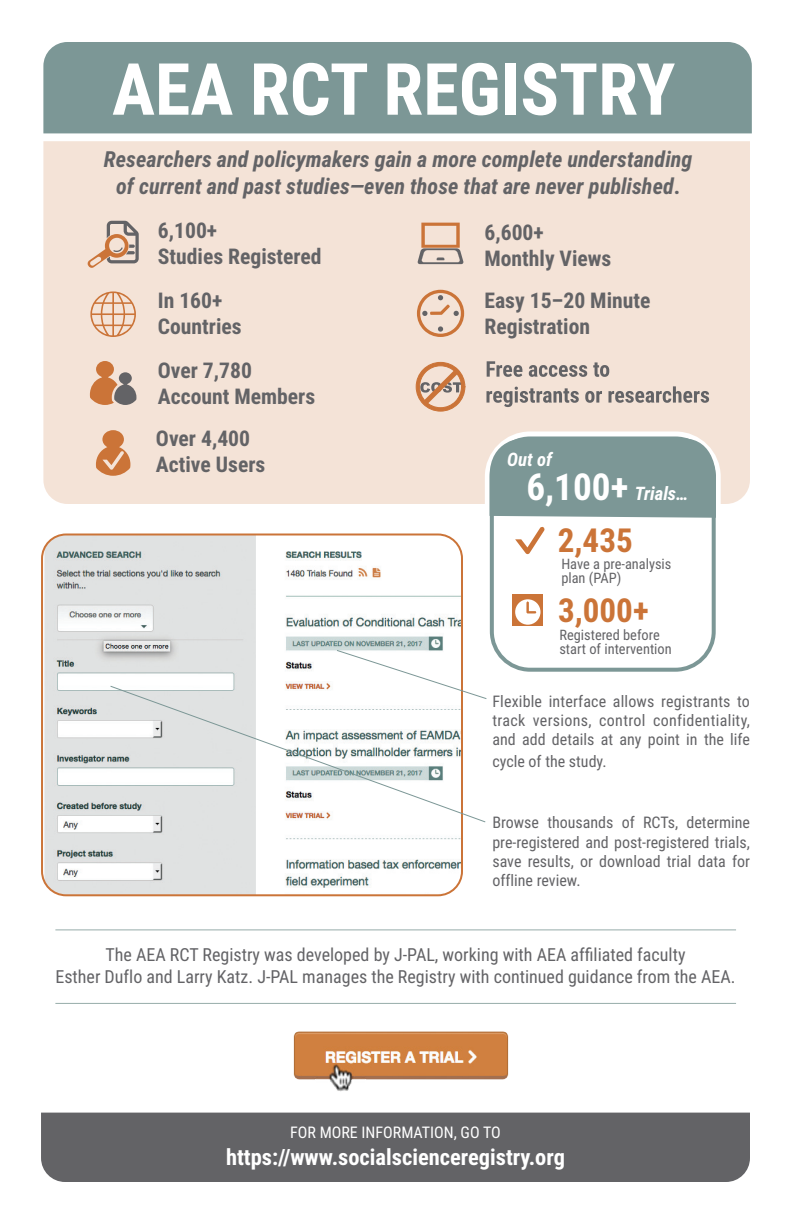
<style>
.page{position:relative;width:792px;height:1224px;background:#fff}
.page>*{position:absolute;margin:0;border:0;box-sizing:border-box;transform-origin:0 0}
.t1{font:700 72px "Roboto Condensed";color:#fff}
.t2{font:700 33px "Roboto Condensed";color:#cb7438}
.t3{font:700 22.4px "Roboto Condensed";color:#fff}
.t4{font:italic 700 22.2px/26.6px "Roboto Condensed";color:#636366;text-align:center}
.t5{font:700 21.6px/26px "Roboto Condensed";color:#636366}
.t6{font:italic 700 18.6px/34px "Roboto Condensed";color:#fff}
.t7{font:18px/21.6px "Roboto Condensed";color:#636366;text-align:center}
.t8{font:16px/19.2px "Roboto Condensed";color:#636366;text-align:justify}
.t9{font:16px "Roboto Condensed";color:#fff}
.t10{font:14.4px/14.4px "Roboto Condensed";color:#636366}
.s1{font-style:normal}
.s2{font-style:normal;font-size:37.2px}
</style>
<div class="page">
<img style="left:42px;top:535px;width:420px;height:360px">
<div style="left:41px;top:534px;width:422px;height:362px;border:2px solid #cb7438;border-radius:24px"></div>
<div style="left:43px;top:42px;width:709px;height:91px;background:#7c9796"></div>
<div style="left:43px;top:141px;width:707px;height:363px;background:#f4e3d7"></div>
<div style="left:485px;top:431px;width:236px;height:246px;border:14px solid #fff;border-radius:38px"></div>
<div style="left:492px;top:438px;width:222px;height:232px;background:#fff;border-radius:38px"></div>
<div style="left:490px;top:436px;width:226px;height:236px;border:4px solid #7c9796;border-radius:38px"></div>
<div style="left:41px;top:1113px;width:709px;height:69px;background:#636366"></div>
<div style="left:512px;top:594px;width:31px;height:32px;background:#cb7438"></div>
<svg style="left:486px;top:386px;width:223px;height:21px;background:#c6bab3"></svg>
<svg style="left:487px;top:361px;width:122px;height:16px;background:#bbb0aa"></svg>
<svg style="left:90px;top:361px;width:46px;height:44px;background:#c29a7e"></svg>
<svg style="left:88px;top:221px;width:51px;height:47px;background:#d2b9a8"></svg>
<svg style="left:90px;top:291px;width:46px;height:46px;background:#e8c4ab"></svg>
<svg style="left:96px;top:430px;width:34px;height:46px;background:#da9d72"></svg>
<svg style="left:417px;top:223px;width:47px;height:41px;background:#d9bdaa"></svg>
<svg style="left:417px;top:290px;width:47px;height:47px;background:#e4c3ac"></svg>
<div style="left:490px;top:438px;width:226px;height:80px;background:#7c9796"></div>
<svg style="left:515px;top:527px;width:30px;height:27px"></svg>
<svg style="left:515px;top:599px;width:26px;height:26px"></svg>
<img style="left:293px;top:1031px;width:216px;height:61px">
<svg style="left:415px;top:361px;width:51px;height:51px;background:#dcb69c"></svg>
<svg style="left:336px;top:649px;width:152px;height:36px"></svg>
<svg style="left:109px;top:685px;width:378px;height:138px"></svg>
<hr style="left:55px;top:1003px;width:681px;height:1px;background:#96aca9">
<hr style="left:55px;top:929px;width:681px;height:1px;background:#96aca9">
<h1 class="t1" style="left:112px;top:39px;width:565px">AEA RCT REGISTRY</h1>
<h3 class="t4" style="left:104px;top:145px;width:590px">Researchers and policymakers gain a more complete understanding of current and past studies—even those that are never published<span class="s1">.</span></h3>
<h3 class="t5" style="left:158px;top:216px;width:165px">6,100+<br>Studies Registered</h3>
<h3 class="t5" style="left:485px;top:218px;width:128px">6,600+<br>Monthly Views</h3>
<h3 class="t5" style="left:485px;top:286px;width:167px">Easy 15–20 Minute<br>Registration</h3>
<h3 class="t5" style="left:158px;top:287px;width:85px">In 160+<br>Countries</h3>
<h3 class="t5" style="left:158px;top:357px;width:159px">Over 7,780<br>Account Members</h3>
<h3 class="t5" style="left:156px;top:424px;width:111px">Over 4,400<br>Active Users</h3>
<p class="t6" style="left:526px;top:441px;width:163px;text-indent:-19px">Out of<br><span class="s2">6,100+</span> Trials…</p>
<h2 class="t2" style="left:558px;top:517px;width:77px">2,435</h2>
<p class="t10" style="left:561px;top:556px;width:112px">Have a pre-analysis plan (PAP)</p>
<h2 class="t2" style="left:558px;top:587px;width:92px">3,000+</h2>
<p class="t10" style="left:559px;top:627px;width:114px">Registered before start of intervention</p>
<p class="t8" style="left:492px;top:691px;width:259px">Flexible interface allows registrants to track versions, control confidentiality, and add details at any point in the life</p>
<p class="t8" style="left:492px;top:751px;width:116px">cycle of the study.</p>
<p class="t8" style="left:492px;top:813px;width:259px">Browse thousands of RCTs, determine pre-registered and post-registered trials, save results, or download trial data for offline review.</p>
<p class="t7" style="left:55px;top:943px;width:682px">The AEA RCT Registry was developed by J-PAL, working with AEA affiliated faculty<br>Esther Duflo and Larry Katz. J-PAL manages the Registry with continued guidance from the AEA.</p>
<p class="t9" style="left:290px;top:1121px;width:212px">FOR MORE INFORMATION, GO TO</p>
<h3 class="t3" style="left:226px;top:1141px;width:340px">https://www.socialscienceregistry.org</h3>
</div>
